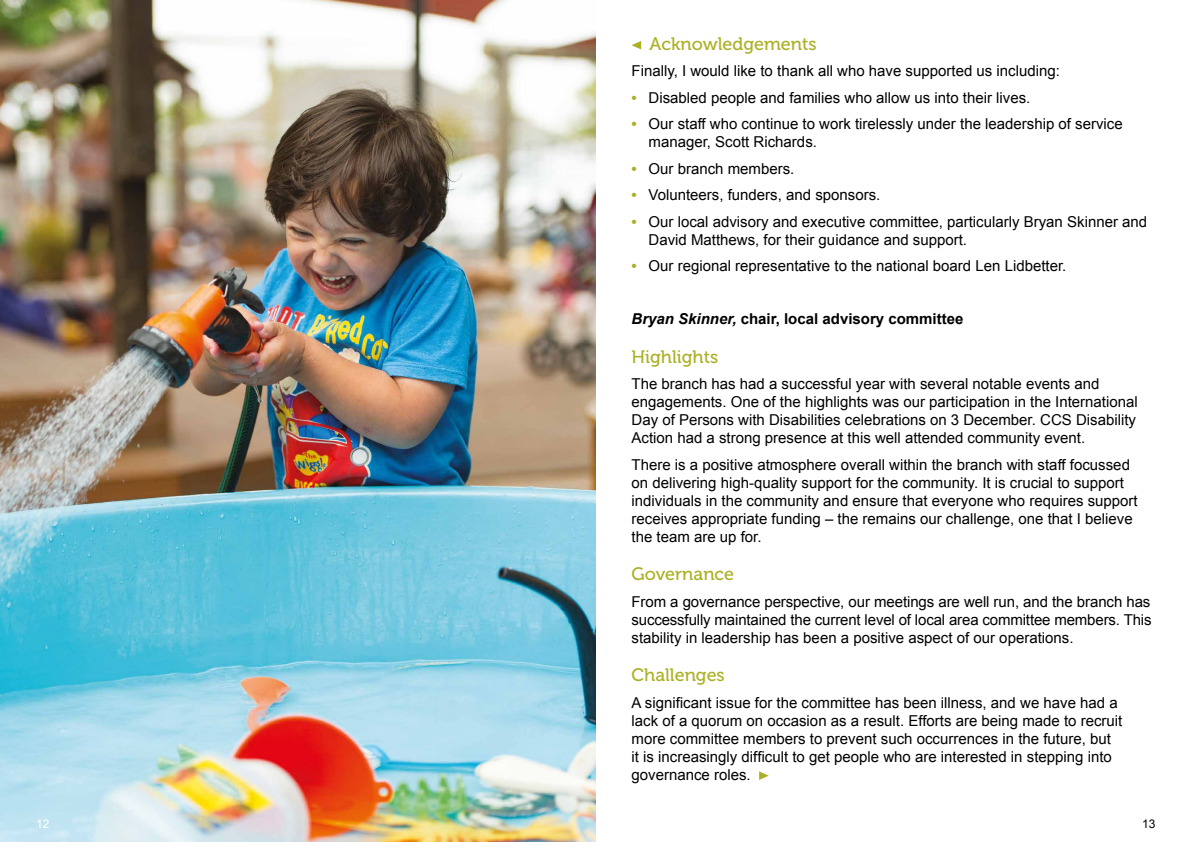
<style>
.page{position:relative;width:1191px;height:842px;background:#fff}
.page>*{position:absolute;margin:0;border:0;box-sizing:border-box;transform-origin:0 0}
.t1{font:18px "Museo 500";color:#abb124}
.t2{font:15px/18px "Arial";color:#000}
.t3{font:700 15px "Arial";color:#000}
.t4{font:12px "Arial";color:#fff}
.t5{font:12px "Arial";color:#000}
.s1{font-weight:700;color:#abb124}
.s2{font-style:italic}
</style>
<div class="page">
<img style="left:0;top:0;width:595px;height:842px">
<svg style="left:631px;top:41px;width:10px;height:9px"></svg>
<svg style="left:759px;top:771px;width:9px;height:9px"></svg>
<p class="t1" style="left:649px;top:33px;width:169px">Acknowledgements</p>
<p class="t2" style="left:631px;top:62px;width:430px">Finally, I would like to thank all who have supported us including:</p>
<p class="t2" style="left:631px;top:88px;width:400px"><span class="s1">•</span> Disabled people and families who allow us into their lives.</p>
<p class="t2" style="left:648px;top:115px;width:476px;text-indent:-17px"><span class="s1">•</span> Our staff who continue to work tirelessly under the leadership of service manager, Scott Richards.</p>
<p class="t2" style="left:631px;top:159px;width:164px"><span class="s1">•</span> Our branch members.</p>
<p class="t2" style="left:631px;top:186px;width:250px"><span class="s1">•</span> Volunteers, funders, and sponsors.</p>
<p class="t2" style="left:648px;top:212px;width:500px;text-indent:-17px"><span class="s1">•</span> Our local advisory and executive committee, particularly Bryan Skinner and<br>David Matthews, for their guidance and support.</p>
<p class="t2" style="left:631px;top:257px;width:436px"><span class="s1">•</span> Our regional representative to the national board Len Lidbetter.</p>
<p class="t3" style="left:631px;top:309px;width:333px"><span class="s2">Bryan Skinner,</span> chair, local advisory committee</p>
<p class="t1" style="left:631px;top:347px;width:88px">Highlights</p>
<p class="t2" style="left:631px;top:375px;width:508px">The branch has had a successful year with several notable events and engagements. One of the highlights was our participation in the International Day of Persons with Disabilities celebrations on 3 December. CCS Disability Action had a strong presence at this well attended community event.</p>
<p class="t2" style="left:631px;top:456px;width:508px">There is a positive atmosphere overall within the branch with staff focussed on delivering high-quality support for the community. It is crucial to support individuals in the community and ensure that everyone who requires support receives appropriate funding – the remains our challenge, one that I believe the team are up for.</p>
<p class="t1" style="left:631px;top:564px;width:104px">Governance</p>
<p class="t2" style="left:631px;top:593px;width:521px;text-align:justify">From a governance perspective, our meetings are well run, and the branch has successfully maintained the current level of local area committee members. This stability in leadership has been a positive aspect of our operations.</p>
<p class="t1" style="left:631px;top:665px;width:95px">Challenges</p>
<p class="t2" style="left:631px;top:694px;width:492px">A significant issue for the committee has been illness, and we have had a lack of a quorum on occasion as a result. Efforts are being made to recruit more committee members to prevent such occurrences in the future, but<br>it is increasingly difficult to get people who are interested in stepping into governance roles.</p>
<p class="t4" style="left:36px;top:816px;width:15px">12</p>
<p class="t5" style="left:1142px;top:816px;width:15px">13</p>
</div>
